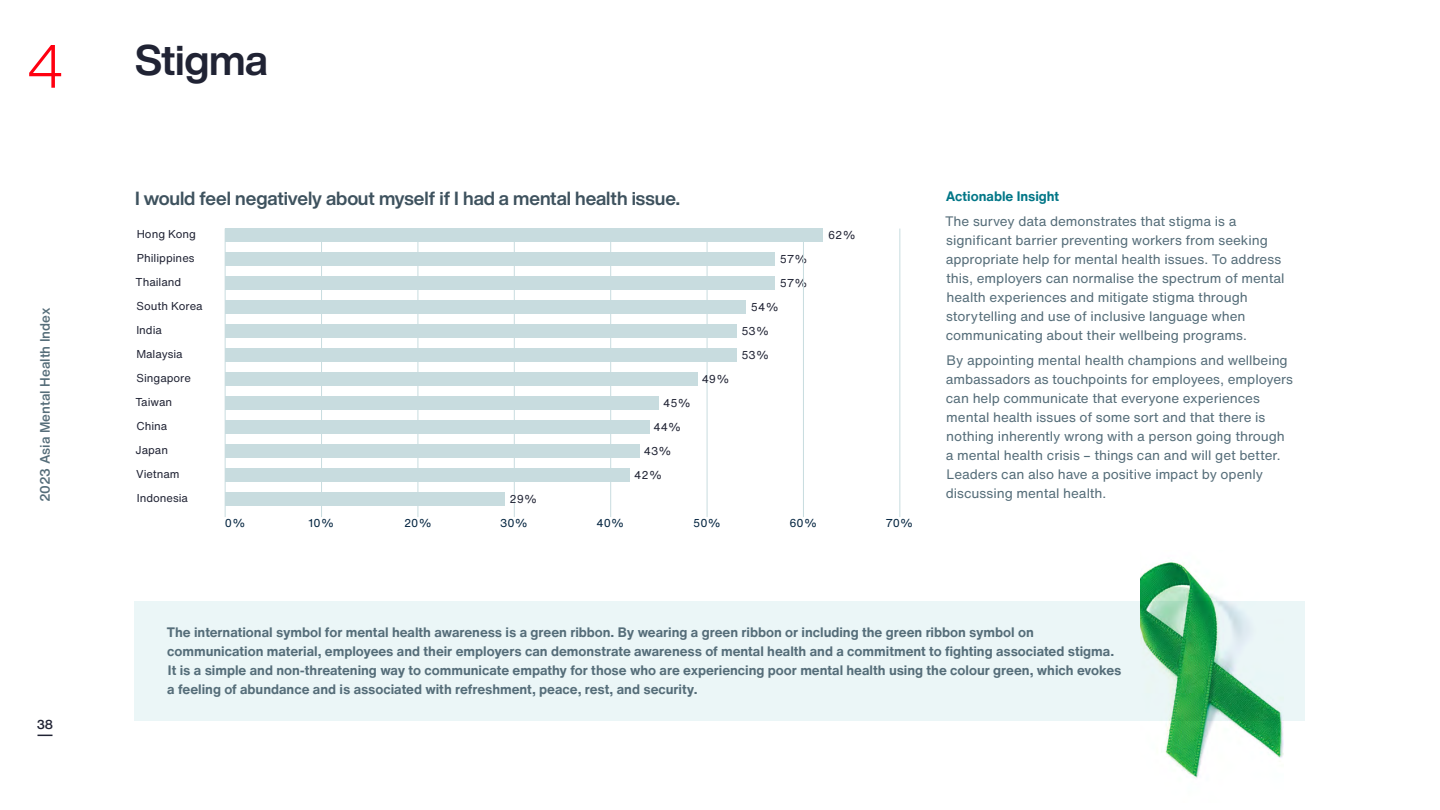
<style>
.page{position:relative;width:1440px;height:810px;background:#fff}
.page>*{position:absolute;margin:0;border:0;box-sizing:border-box;transform-origin:0 0}
.t1{font:300 60px "Helvetica Now Display";color:#ff0010}
.t2{font:700 42px "Helvetica Now Display";letter-spacing:-.01em;color:#202334}
.t3{font:700 18.75px "Helvetica Now Display";color:#3e525e}
.t4{font:13.5px/18.9px "Helvetica Now Text";letter-spacing:-.005em;color:#556d79}
.t5{font:700 13.5px/18.9px "Helvetica Now Text";letter-spacing:-.005em;color:#556d79}
.t6{font:500 13.5px "Helvetica Now Text";letter-spacing:-.005em;color:#556d79}
.t7{font:700 13.5px "Helvetica Now Text";color:#007687}
.t8{font:500 12.75px "Helvetica Now Text";color:#202334}
.t9{font:11.25px/24px "Helvetica Now Text";color:#202334}
.t10{font:11.25px "Helvetica Now Text";color:#00223e}
</style>
<div class="page">
<svg style="left:38px;top:735px;width:14px;height:1px"></svg>
<div style="left:225px;top:229px;width:598px;height:13px;background:#c8dcdf"></div>
<hr style="left:225px;top:229px;width:1px;height:288px;background:#c8dcdf">
<hr style="left:321px;top:229px;width:1px;height:288px;background:#c8dcdf">
<hr style="left:418px;top:229px;width:1px;height:288px;background:#c8dcdf">
<hr style="left:514px;top:229px;width:1px;height:288px;background:#c8dcdf">
<hr style="left:611px;top:229px;width:1px;height:288px;background:#c8dcdf">
<hr style="left:900px;top:229px;width:1px;height:288px;background:#c8dcdf">
<hr style="left:803px;top:229px;width:1px;height:288px;background:#c8dcdf">
<hr style="left:707px;top:229px;width:1px;height:288px;background:#c8dcdf">
<div style="left:225px;top:493px;width:280px;height:13px;background:#c8dcdf"></div>
<div style="left:225px;top:253px;width:550px;height:13px;background:#c8dcdf"></div>
<div style="left:225px;top:277px;width:550px;height:13px;background:#c8dcdf"></div>
<div style="left:225px;top:301px;width:521px;height:13px;background:#c8dcdf"></div>
<div style="left:225px;top:325px;width:511px;height:13px;background:#c8dcdf"></div>
<div style="left:225px;top:349px;width:511px;height:13px;background:#c8dcdf"></div>
<div style="left:225px;top:373px;width:472px;height:13px;background:#c8dcdf"></div>
<div style="left:225px;top:397px;width:434px;height:13px;background:#c8dcdf"></div>
<div style="left:225px;top:421px;width:424px;height:13px;background:#c8dcdf"></div>
<div style="left:225px;top:445px;width:415px;height:13px;background:#c8dcdf"></div>
<div style="left:225px;top:469px;width:405px;height:13px;background:#c8dcdf"></div>
<div style="left:135px;top:602px;width:1170px;height:120px;background:#ebf6f7"></div>
<img style="left:1140px;top:562px;width:165px;height:216px">
<h1 class="t1" style="left:28px;top:26px;width:36px">4</h1>
<p class="t6" style="left:36px;top:502px;width:196px;rotate:-90deg">2023 Asia Mental Health Index</p>
<p class="t8" style="left:37px;top:716px;width:18px">38</p>
<h2 class="t2" style="left:135px;top:31px;width:134px">Stigma</h2>
<h3 class="t3" style="left:135px;top:186px;width:546px">I would feel negatively about myself if I had a mental health issue.</h3>
<p class="t9" style="left:137px;top:222px;width:61px">Hong Kong</p>
<p class="t9" style="left:137px;top:246px;width:59px">Philippines</p>
<p class="t9" style="left:135px;top:270px;width:47px">Thailand</p>
<p class="t9" style="left:137px;top:294px;width:68px">South Korea</p>
<p class="t9" style="left:136px;top:318px;width:27px">India</p>
<p class="t9" style="left:136px;top:342px;width:48px">Malaysia</p>
<p class="t9" style="left:137px;top:366px;width:56px">Singapore</p>
<p class="t9" style="left:135px;top:390px;width:38px">Taiwan</p>
<p class="t9" style="left:663px;top:391px;width:30px">45%</p>
<p class="t9" style="left:136px;top:414px;width:32px">China</p>
<p class="t9" style="left:654px;top:415px;width:30px">44%</p>
<p class="t9" style="left:136px;top:438px;width:34px">Japan</p>
<p class="t9" style="left:644px;top:439px;width:30px">43%</p>
<p class="t9" style="left:136px;top:462px;width:45px">Vietnam</p>
<p class="t9" style="left:634px;top:463px;width:30px">42%</p>
<p class="t9" style="left:137px;top:486px;width:53px">Indonesia</p>
<p class="t9" style="left:510px;top:487px;width:30px">29%</p>
<p class="t9" style="left:702px;top:367px;width:30px">49%</p>
<p class="t9" style="left:780px;top:247px;width:30px">57%<br>57%</p>
<p class="t9" style="left:751px;top:295px;width:30px">54%</p>
<p class="t9" style="left:741px;top:319px;width:30px">53%</p>
<p class="t9" style="left:741px;top:343px;width:30px">53%</p>
<p class="t9" style="left:828px;top:223px;width:30px">62%</p>
<p class="t10" style="left:225px;top:515px;width:22px">0%</p>
<p class="t10" style="left:309px;top:515px;width:27px">10%</p>
<p class="t10" style="left:404px;top:515px;width:30px">20%</p>
<p class="t10" style="left:500px;top:515px;width:30px">30%</p>
<p class="t10" style="left:596px;top:515px;width:30px">40%</p>
<p class="t10" style="left:693px;top:515px;width:30px">50%</p>
<p class="t10" style="left:789px;top:515px;width:30px">60%</p>
<p class="t10" style="left:886px;top:515px;width:29px">70%</p>
<p class="t7" style="left:946px;top:187px;width:115px">Actionable Insight</p>
<p class="t4" style="left:945px;top:212px;width:341px">The survey data demonstrates that stigma is a significant barrier preventing workers from seeking appropriate help for mental health issues. To address this, employers can normalise the spectrum of mental health experiences and mitigate stigma through storytelling and use of inclusive language when communicating about their wellbeing programs.</p>
<p class="t4" style="left:946px;top:351px;width:349px">By appointing mental health champions and wellbeing ambassadors as touchpoints for employees, employers can help communicate that everyone experiences mental health issues of some sort and that there is nothing inherently wrong with a person going through a mental health crisis – things can and will get better.<br>Leaders can also have a positive impact by openly discussing mental health.</p>
<p class="t5" style="left:167px;top:623px;width:956px">The international symbol for mental health awareness is a green ribbon. By wearing a green ribbon or including the green ribbon symbol on communication material, employees and their employers can demonstrate awareness of mental health and a commitment to fighting associated stigma.<br>It is a simple and non-threatening way to communicate empathy for those who are experiencing poor mental health using the colour green, which evokes a feeling of abundance and is associated with refreshment, peace, rest, and security.</p>
</div>
